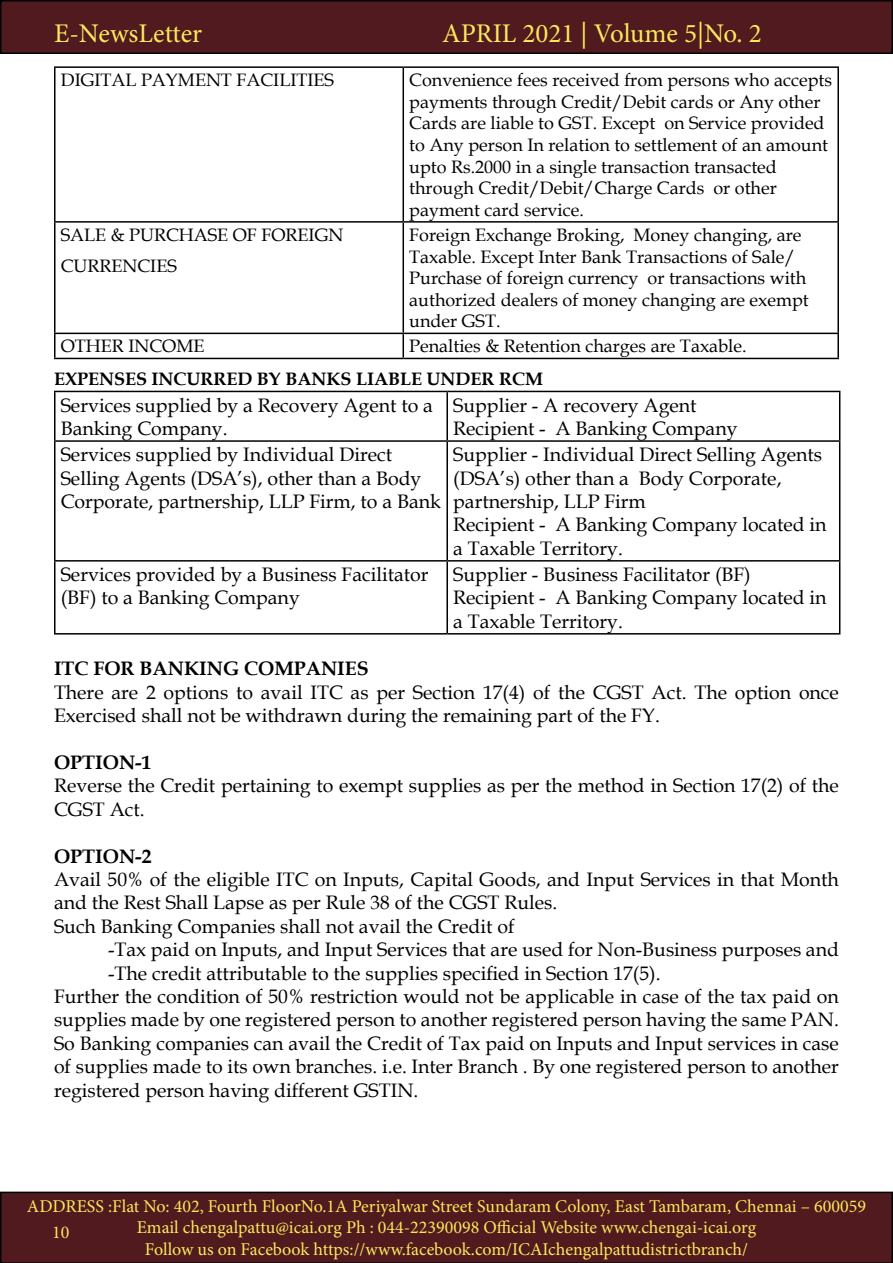
<style>
.page{position:relative;width:893px;height:1263px;background:#fff}
.page>*{position:absolute;margin:0;border:0;box-sizing:border-box;transform-origin:0 0}
.t1{font:27px "Minion Pro";color:#fce85d}
.t2{font:19.5px/23.4px "Book Antiqua";color:#000}
.t3{font:700 19.5px "Book Antiqua";color:#000}
.t4{font:18px/21.6px "Book Antiqua";color:#000}
.t5{font:18px/21.6px "Minion Pro";color:#fce85d;text-align:center}
.t6{font:700 18px "Book Antiqua";color:#000}
</style>
<div class="page">
<div style="left:1px;top:1px;width:891px;height:52px;background:#501a1e"></div>
<div style="left:0;top:0;width:893px;height:54px;border:2px solid #000"></div>
<div style="left:0;top:1191px;width:893px;height:72px;background:#501a1e"></div>
<hr style="left:54px;top:66px;width:349px;height:2px;background:#000">
<hr style="left:54px;top:68px;width:2px;height:153px;background:#000">
<hr style="left:403px;top:66px;width:436px;height:2px;background:#000">
<hr style="left:403px;top:68px;width:1px;height:153px;background:#000">
<hr style="left:837px;top:68px;width:2px;height:153px;background:#000">
<hr style="left:54px;top:221px;width:349px;height:2px;background:#000">
<hr style="left:54px;top:223px;width:2px;height:110px;background:#000">
<hr style="left:403px;top:221px;width:436px;height:2px;background:#000">
<hr style="left:403px;top:223px;width:1px;height:110px;background:#000">
<hr style="left:837px;top:223px;width:2px;height:110px;background:#000">
<hr style="left:54px;top:333px;width:349px;height:1px;background:#000">
<hr style="left:54px;top:334px;width:2px;height:24px;background:#000">
<hr style="left:403px;top:333px;width:436px;height:1px;background:#000">
<svg style="left:403px;top:334px;width:1px;height:24px"></svg>
<hr style="left:837px;top:334px;width:2px;height:24px;background:#000">
<hr style="left:54px;top:358px;width:349px;height:1px;background:#000">
<hr style="left:403px;top:358px;width:436px;height:1px;background:#000">
<hr style="left:54px;top:391px;width:393px;height:1px;background:#000">
<hr style="left:54px;top:392px;width:2px;height:48px;background:#000">
<hr style="left:447px;top:391px;width:393px;height:1px;background:#000">
<hr style="left:446px;top:392px;width:2px;height:48px;background:#000">
<hr style="left:839px;top:392px;width:1px;height:48px;background:#000">
<hr style="left:54px;top:440px;width:393px;height:2px;background:#000">
<hr style="left:54px;top:442px;width:2px;height:118px;background:#000">
<hr style="left:447px;top:440px;width:393px;height:2px;background:#000">
<hr style="left:446px;top:442px;width:2px;height:118px;background:#000">
<hr style="left:839px;top:442px;width:1px;height:118px;background:#000">
<hr style="left:54px;top:560px;width:393px;height:2px;background:#000">
<hr style="left:54px;top:562px;width:2px;height:71px;background:#000">
<hr style="left:447px;top:560px;width:393px;height:2px;background:#000">
<hr style="left:446px;top:562px;width:2px;height:71px;background:#000">
<hr style="left:839px;top:562px;width:1px;height:71px;background:#000">
<hr style="left:54px;top:633px;width:393px;height:1px;background:#000">
<hr style="left:447px;top:633px;width:393px;height:1px;background:#000">
<h1 class="t1" style="left:54px;top:15px;width:150px">E-NewsLetter</h1>
<h1 class="t1" style="left:442px;top:15px;width:321px">APRIL 2021 | Volume 5|No. 2</h1>
<p class="t4" style="left:61px;top:69px;width:275px">DIGITAL PAYMENT FACILITIES</p>
<p class="t4" style="left:409px;top:69px;width:424px">Convenience fees received from persons who accepts payments through Credit/Debit cards or Any other Cards are liable to GST. Except on Service provided to Any person In relation to settlement of an amount upto Rs.2000 in a single transaction transacted through Credit/Debit/Charge Cards or other payment card service.</p>
<p class="t4" style="left:61px;top:219px;width:284px;line-height:31.5px">SALE &amp; PURCHASE OF FOREIGN<br>CURRENCIES</p>
<p class="t4" style="left:409px;top:224px;width:401px">Foreign Exchange Broking, Money changing, are Taxable. Except Inter Bank Transactions of Sale/ Purchase of foreign currency or transactions with authorized dealers of money changing are exempt under GST.</p>
<p class="t4" style="left:61px;top:335px;width:145px">OTHER INCOME</p>
<p class="t4" style="left:409px;top:335px;width:339px">Penalties &amp; Retention charges are Taxable.</p>
<p class="t6" style="left:54px;top:366px;width:490px">EXPENSES INCURRED BY BANKS LIABLE UNDER RCM</p>
<p class="t2" style="left:61px;top:393px;width:374px">Services supplied by a Recovery Agent to a<br>Banking Company.</p>
<p class="t2" style="left:453px;top:393px;width:286px">Supplier - A recovery Agent<br>Recipient - A Banking Company</p>
<p class="t2" style="left:61px;top:442px;width:382px">Services supplied by Individual Direct<br>Selling Agents (DSA’s), other than a Body<br>Corporate, partnership, LLP Firm, to a Bank</p>
<p class="t2" style="left:453px;top:442px;width:375px">Supplier - Individual Direct Selling Agents (DSA’s) other than a Body Corporate, partnership, LLP Firm<br>Recipient - A Banking Company located in a Taxable Territory.</p>
<p class="t2" style="left:61px;top:562px;width:369px">Services provided by a Business Facilitator (BF) to a Banking Company</p>
<p class="t2" style="left:453px;top:562px;width:375px">Supplier - Business Facilitator (BF)<br>Recipient - A Banking Company located in a Taxable Territory.</p>
<p class="t3" style="left:54px;top:655px;width:316px">ITC FOR BANKING COMPANIES</p>
<p class="t2" style="left:54px;top:680px;width:786px">There are 2 options to avail ITC as per Section 17(4) of the CGST Act. The option once<br>Exercised shall not be withdrawn during the remaining part of the FY.</p>
<p class="t3" style="left:54px;top:749px;width:99px">OPTION-1</p>
<p class="t2" style="left:54px;top:774px;width:786px">Reverse the Credit pertaining to exempt supplies as per the method in Section 17(2) of the<br>CGST Act.</p>
<p class="t3" style="left:54px;top:843px;width:99px">OPTION-2</p>
<p class="t2" style="left:54px;top:867px;width:786px">Avail 50% of the eligible ITC on Inputs, Capital Goods, and Input Services in that Month and the Rest Shall Lapse as per Rule 38 of the CGST Rules.<br>Such Banking Companies shall not avail the Credit of</p>
<p class="t2" style="left:108px;top:937px;width:732px">-Tax paid on Inputs, and Input Services that are used for Non-Business purposes and</p>
<p class="t2" style="left:108px;top:961px;width:554px">-The credit attributable to the supplies specified in Section 17(5).</p>
<p class="t2" style="left:54px;top:984px;width:786px">Further the condition of 50% restriction would not be applicable in case of the tax paid on</p>
<p class="t2" style="left:54px;top:1008px;width:786px">supplies made by one registered person to another registered person having the same PAN.</p>
<p class="t2" style="left:54px;top:1031px;width:786px">So Banking companies can avail the Credit of Tax paid on Inputs and Input services in case</p>
<p class="t2" style="left:54px;top:1054px;width:786px">of supplies made to its own branches. i.e. Inter Branch . By one registered person to another</p>
<p class="t2" style="left:54px;top:1078px;width:366px">registered person having different GSTIN.</p>
<p class="t5" style="left:27px;top:1195px;width:840px">ADDRESS :Flat No: 402, Fourth FloorNo.1A Periyalwar Street Sundaram Colony, East Tambaram, Chennai – 600059<br>Email chengalpattu@icai.org Ph : 044-22390098 Official Website www.chengai-icai.org<br>Follow us on Facebook https://www.facebook.com/ICAIchengalpattudistrictbranch/</p>
<p class="t5" style="left:52px;top:1221px;width:19px">10</p>
</div>
